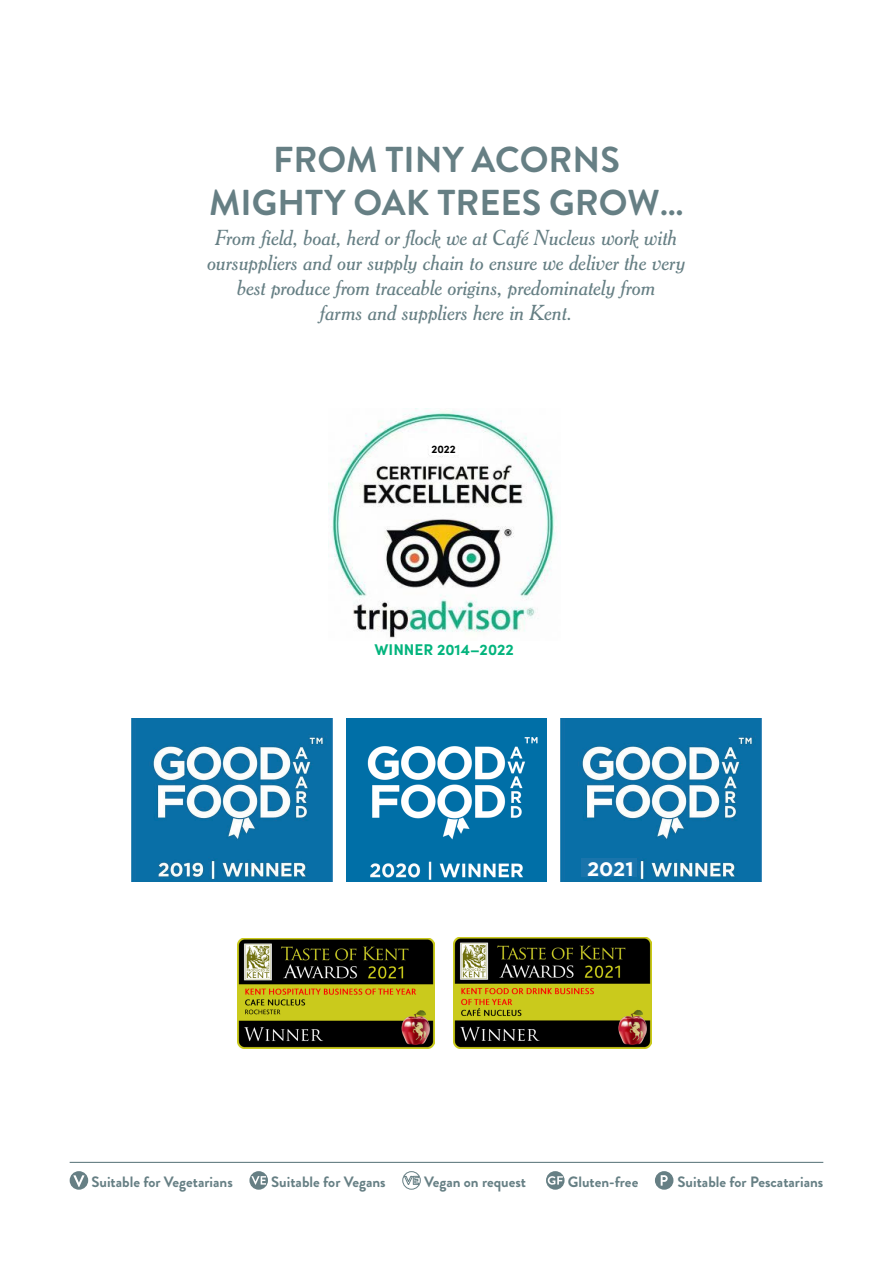
<style>
.page{position:relative;width:893px;height:1263px;background:#fff}
.page>*{position:absolute;margin:0;border:0;box-sizing:border-box;transform-origin:0 0}
.t1{font:700 36px/43.2px "Brandon Grotesque";color:#667f84;text-align:center}
.t2{font:italic 21px/25.2px "Cheltenham BT";color:#667f84;text-align:center}
.t3{font:700 19.5px "Gotham";color:#fff}
.t4{font:700 15.6px "Sofia Pro";color:#03b47d}
.t5{font:700 15px "Brandon Grotesque";color:#667f84}
.t6{font:700 11.1px "Sofia Pro";color:#000}
</style>
<div class="page">
<img style="left:131px;top:718px;width:201px;height:163px">
<img style="left:328px;top:408px;width:228px;height:230px">
<div style="left:429px;top:445px;width:29px;height:10px;background:#fff"></div>
<img style="left:346px;top:718px;width:201px;height:163px">
<img style="left:454px;top:938px;width:197px;height:110px">
<img style="left:237px;top:938px;width:198px;height:111px">
<img style="left:561px;top:718px;width:200px;height:163px">
<div style="left:581px;top:858px;width:55px;height:19px;background:#1a74ab"></div>
<hr style="left:70px;top:1162px;width:753px;height:1px;background:#667f84">
<svg style="left:70px;top:1171px;width:18px;height:19px"></svg>
<svg style="left:249px;top:1171px;width:19px;height:19px"></svg>
<svg style="left:402px;top:1171px;width:19px;height:19px"></svg>
<svg style="left:546px;top:1171px;width:19px;height:19px"></svg>
<div style="left:655px;top:1171px;width:18px;height:19px;background:#667f84;border-radius:50%"></div>
<svg style="left:661px;top:1175px;width:7px;height:11px"></svg>
<p class="t1" style="left:209px;top:138px;width:476px">FROM TINY ACORNS<br>MIGHTY OAK TREES GROW…</p>
<p class="t2" style="left:207px;top:224px;width:480px">From field, boat, herd or flock we at Café Nucleus work with oursuppliers and our supply chain to ensure we deliver the very best produce from traceable origins, predominately from<br>farms and suppliers here in Kent.</p>
<p class="t6" style="left:431px;top:441px;width:26px">2022</p>
<p class="t4" style="left:374px;top:637px;width:141px">WINNER 2014–2022</p>
<p class="t3" style="left:587px;top:858px;width:48px">2021</p>
<p class="t5" style="left:92px;top:1171px;width:143px">Suitable for Vegetarians</p>
<p class="t5" style="left:271px;top:1171px;width:116px">Suitable for Vegans</p>
<p class="t5" style="left:424px;top:1171px;width:103px">Vegan on request</p>
<p class="t5" style="left:568px;top:1171px;width:72px">Gluten-free</p>
<p class="t5" style="left:678px;top:1171px;width:147px">Suitable for Pescatarians</p>
</div>
